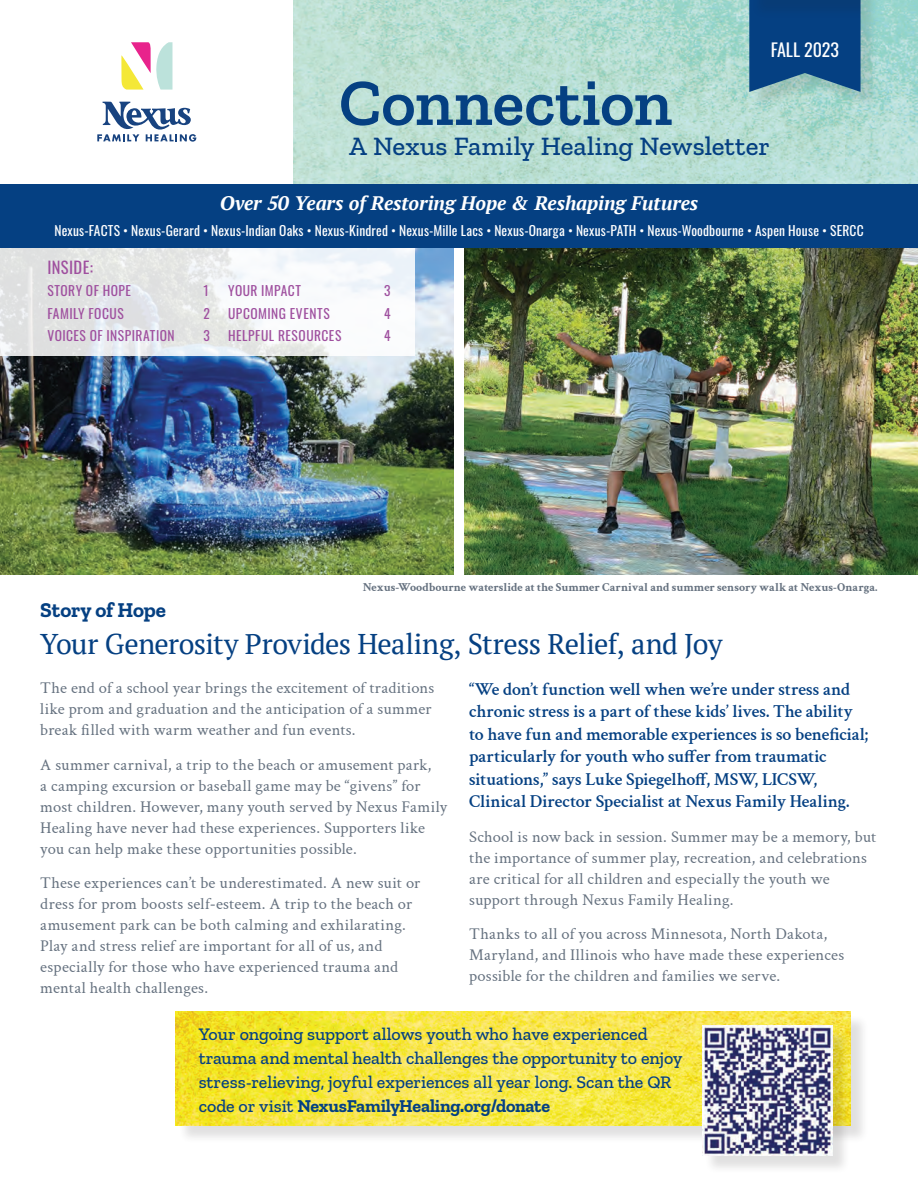
<style>
.page{position:relative;width:918px;height:1188px;background:#fff}
.page>*{position:absolute;margin:0;border:0;box-sizing:border-box;transform-origin:0 0}
.t1{font:600 66px "Zilla Slab";letter-spacing:-.005em;color:#054082}
.t2{font:28.5px "PT Serif";letter-spacing:-.025em;color:#054082}
.t3{font:500 27px "Zilla Slab";letter-spacing:.005em;color:#054082}
.t4{font:700 21px "Zilla Slab";letter-spacing:-.01em;color:#054082}
.t5{font:italic 700 19.5px "PT Serif";color:#fff}
.t6{font:600 18px/22.5px "Crimson Text";letter-spacing:-.01em;color:#054082}
.t7{font:500 18px/24px "Zilla Slab";letter-spacing:-.005em;color:#054082}
.t8{font:18px "Oswald";color:#fff}
.t9{font:16.5px/21px "Crimson Text";letter-spacing:.015em;color:#65717f}
.t10{font:16.5px "Oswald";letter-spacing:.025em;color:#9f509f}
.t11{font:13.5px "Oswald";letter-spacing:.015em;color:#fff}
.t12{font:13.5px "Oswald";letter-spacing:.035em;color:#9f509f}
.t13{font:700 12px "Crimson Text";color:#65717f}
.s1{font-weight:700}
</style>
<div class="page">
<img style="left:0;top:248px;width:454px;height:327px">
<svg style="left:0;top:247px;width:415px;height:109px"></svg>
<img style="left:464px;top:247px;width:454px;height:328px">
<img style="left:293px;top:0;width:625px;height:184px">
<div style="left:752px;top:2px;width:128px;height:108px;background:#231f20;opacity:.12"></div>
<svg style="left:749px;top:1px;width:112px;height:91px;background:#19528a"></svg>
<svg style="left:121px;top:42px;width:51px;height:48px"></svg>
<svg style="left:97px;top:102px;width:99px;height:40px"></svg>
<div style="left:752px;top:0;width:128px;height:19px;background:#231f20;opacity:.12"></div>
<hr style="left:749px;top:0;width:112px;height:1px;background:#054082">
<div style="left:0;top:184px;width:918px;height:63px;background:#054082"></div>
<div style="left:178px;top:1014px;width:691px;height:130px;background:#231f20;opacity:.14"></div>
<img style="left:176px;top:1012px;width:674px;height:113px">
<div style="left:704px;top:1028px;width:147px;height:146px;background:#231f20;opacity:.14"></div>
<img style="left:702px;top:1026px;width:130px;height:130px">
<h1 class="t1" style="left:339px;top:66px;width:335px">Connection</h1>
<p class="t8" style="left:771px;top:33px;width:70px">FALL 2023</p>
<h3 class="t3" style="left:349px;top:131px;width:422px">A Nexus Family Healing Newsletter</h3>
<p class="t5" style="left:220px;top:190px;width:480px">Over 50 Years of Restoring Hope &amp; Reshaping Futures</p>
<p class="t11" style="left:54px;top:218px;width:811px">Nexus-FACTS • Nexus-Gerard • Nexus-Indian Oaks • Nexus-Kindred • Nexus-Mille Lacs • Nexus-Onarga • Nexus-PATH • Nexus-Woodbourne • Aspen House • SERCC</p>
<p class="t10" style="left:47px;top:252px;width:47px">INSIDE:</p>
<p class="t12" style="left:47px;top:279px;width:85px">STORY OF HOPE</p>
<p class="t12" style="left:203px;top:279px;width:7px">1</p>
<p class="t12" style="left:47px;top:301px;width:78px">FAMILY FOCUS</p>
<p class="t12" style="left:203px;top:301px;width:8px">2</p>
<p class="t12" style="left:47px;top:324px;width:129px">VOICES OF INSPIRATION</p>
<p class="t12" style="left:203px;top:324px;width:8px">3</p>
<p class="t12" style="left:228px;top:279px;width:75px">YOUR IMPACT</p>
<p class="t12" style="left:384px;top:279px;width:8px">3</p>
<p class="t12" style="left:228px;top:301px;width:103px">UPCOMING EVENTS</p>
<p class="t12" style="left:384px;top:301px;width:8px">4</p>
<p class="t12" style="left:228px;top:324px;width:115px">HELPFUL RESOURCES</p>
<p class="t12" style="left:384px;top:324px;width:8px">4</p>
<p class="t13" style="left:363px;top:578px;width:516px">Nexus-Woodbourne waterslide at the Summer Carnival and summer sensory walk at Nexus-Onarga.</p>
<p class="t4" style="left:40px;top:598px;width:127px">Story of Hope</p>
<h2 class="t2" style="left:40px;top:626px;width:684px">Your Generosity Provides Healing, Stress Relief, and Joy</h2>
<p class="t9" style="left:40px;top:677px;width:396px">The end of a school year brings the excitement of traditions like prom and graduation and the anticipation of a summer break filled with warm weather and fun events.</p>
<p class="t9" style="left:40px;top:753px;width:408px">A summer carnival, a trip to the beach or amusement park,<br>a camping excursion or baseball game may be “givens” for most children. However, many youth served by Nexus Family Healing have never had these experiences. Supporters like you can help make these opportunities possible.</p>
<p class="t9" style="left:40px;top:872px;width:382px">These experiences can’t be underestimated. A new suit or dress for prom boosts self-esteem. A trip to the beach or amusement park can be both calming and exhilarating.<br>Play and stress relief are important for all of us, and especially for those who have experienced trauma and mental health challenges.</p>
<p class="t6" style="left:469px;top:676px;width:401px">“We don’t function well when we’re under stress and chronic stress is a part of these kids’ lives. The ability to have fun and memorable experiences is so beneficial; particularly for youth who suffer from traumatic situations,” says Luke Spiegelhoff, MSW, LICSW, Clinical Director Specialist at Nexus Family Healing.</p>
<p class="t9" style="left:469px;top:825px;width:409px">School is now back in session. Summer may be a memory, but the importance of summer play, recreation, and celebrations are critical for all children and especially the youth we support through Nexus Family Healing.</p>
<p class="t9" style="left:469px;top:923px;width:377px">Thanks to all of you across Minnesota, North Dakota,<br>Maryland, and Illinois who have made these experiences possible for the children and families we serve.</p>
<p class="t7" style="left:199px;top:1022px;width:485px">Your ongoing support allows youth who have experienced trauma and mental health challenges the opportunity to enjoy stress-relieving, joyful experiences all year long. Scan the QR code or visit <span class="s1">NexusFamilyHealing.org/donate</span></p>
</div>
